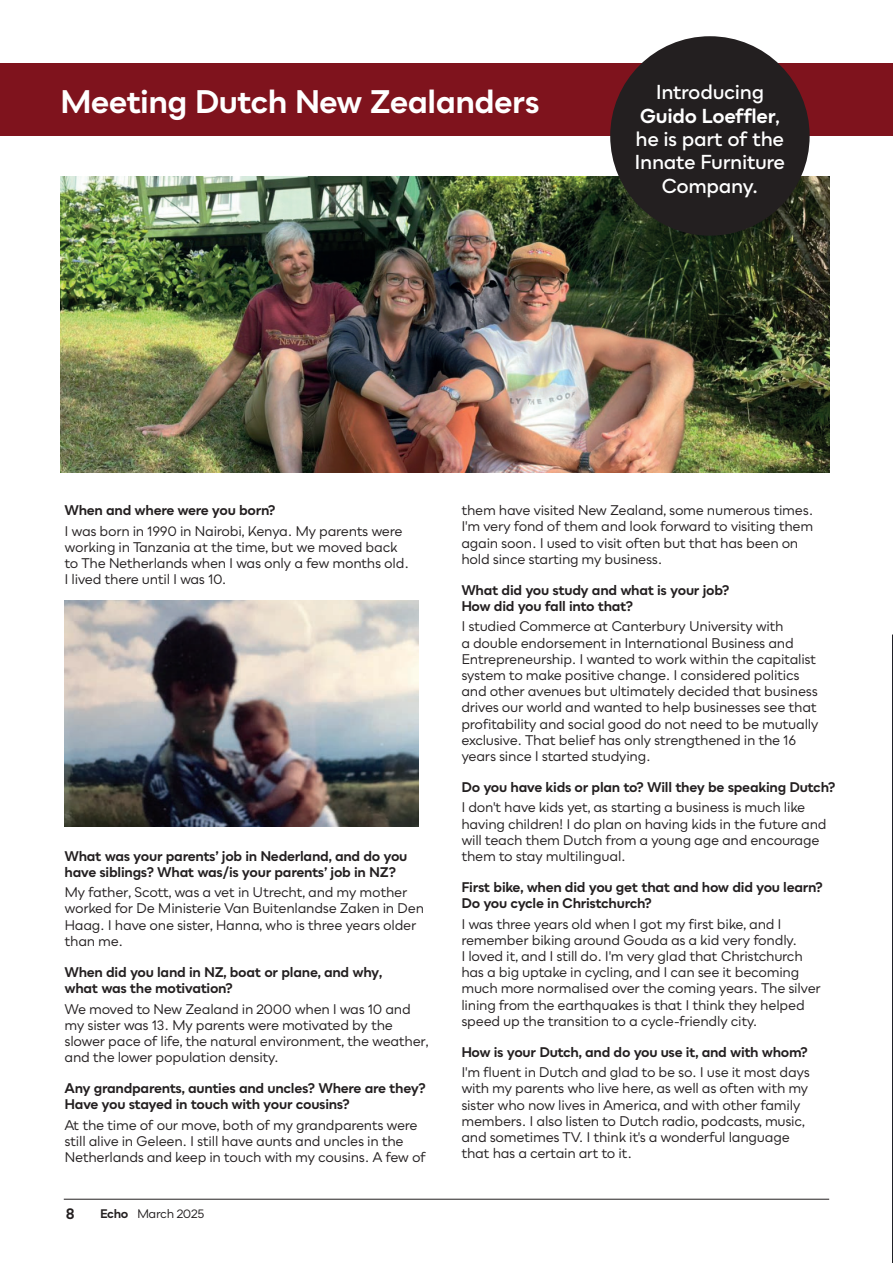
<style>
.page{position:relative;width:893px;height:1263px;background:#fff}
.page>*{position:absolute;margin:0;border:0;box-sizing:border-box;transform-origin:0 0}
.t1{font:700 31.5px "Bozon";letter-spacing:-.02em;color:#fff}
.t2{font:600 19.5px/23.4px "Bozon";letter-spacing:-.02em;color:#fff;text-align:center}
.t3{font:700 15px "Bozon";color:#231f20}
.t4{font:13.5px/16.2px "Bozon";letter-spacing:-.02em;color:#231f20}
.t5{font:700 13.5px/16.2px "Bozon";letter-spacing:-.02em;color:#231f20}
.t6{font:12px "Bozon";letter-spacing:-.025em;color:#231f20}
.s1{font-weight:700}
</style>
<div class="page">
<img style="left:60px;top:177px;width:769px;height:295px">
<div style="left:0;top:64px;width:893px;height:72px;background:#7f131d"></div>
<img style="left:65px;top:600px;width:353px;height:227px">
<div style="left:610px;top:36px;width:200px;height:200px;background:#231f20;border-radius:50%"></div>
<svg style="left:892px;top:634px;width:1px;height:629px"></svg>
<hr style="left:64px;top:1199px;width:765px;height:1px;background:#231f20">
<h1 class="t1" style="left:60px;top:81px;width:481px">Meeting Dutch New Zealanders</h1>
<h2 class="t2" style="left:635px;top:80px;width:152px">Introducing<br><span class="s1">Guido Loeffler</span>, he is part of the<br>Innate Furniture<br>Company.</h2>
<p class="t5" style="left:65px;top:502px;width:213px">When and where were you born?</p>
<p class="t4" style="left:65px;top:522px;width:346px">I was born in 1990 in Nairobi, Kenya. My parents were working in Tanzania at the time, but we moved back to The Netherlands when I was only a few months old.<br>I lived there until I was 10.</p>
<p class="t5" style="left:65px;top:848px;width:344px">What was your parents’ job in Nederland, and do you have siblings? What was/is your parents’ job in NZ?</p>
<p class="t4" style="left:65px;top:884px;width:361px">My father, Scott, was a vet in Utrecht, and my mother worked for De Ministerie Van Buitenlandse Zaken in Den Haag. I have one sister, Hanna, who is three years older than me.</p>
<p class="t5" style="left:65px;top:964px;width:319px">When did you land in NZ, boat or plane, and why, what was the motivation?</p>
<p class="t4" style="left:65px;top:1000px;width:366px">We moved to New Zealand in 2000 when I was 10 and my sister was 13. My parents were motivated by the slower pace of life, the natural environment, the weather, and the lower population density.</p>
<p class="t5" style="left:65px;top:1080px;width:363px">Any grandparents, aunties and uncles? Where are they?<br>Have you stayed in touch with your cousins?</p>
<p class="t4" style="left:65px;top:1116px;width:363px">At the time of our move, both of my grandparents were still alive in Geleen. I still have aunts and uncles in the<br>Netherlands and keep in touch with my cousins. A few of</p>
<p class="t3" style="left:66px;top:1203px;width:10px">8</p>
<p class="t6" style="left:100px;top:1205px;width:106px"><span class="s1">Echo</span> March 2025</p>
<p class="t4" style="left:461px;top:502px;width:354px">them have visited New Zealand, some numerous times.<br>I'm very fond of them and look forward to visiting them again soon. I used to visit often but that has been on hold since starting my business.</p>
<p class="t5" style="left:461px;top:582px;width:270px">What did you study and what is your job?<br>How did you fall into that?</p>
<p class="t4" style="left:461px;top:618px;width:359px">I studied Commerce at Canterbury University with<br>a double endorsement in International Business and Entrepreneurship. I wanted to work within the capitalist system to make positive change. I considered politics and other avenues but ultimately decided that business drives our world and wanted to help businesses see that profitability and social good do not need to be mutually exclusive. That belief has only strengthened in the 16 years since I started studying.</p>
<p class="t5" style="left:461px;top:779px;width:376px">Do you have kids or plan to? Will they be speaking Dutch?</p>
<p class="t4" style="left:461px;top:799px;width:367px">I don't have kids yet, as starting a business is much like having children! I do plan on having kids in the future and will teach them Dutch from a young age and encourage them to stay multilingual.</p>
<p class="t5" style="left:461px;top:879px;width:363px">First bike, when did you get that and how did you learn?<br>Do you cycle in Christchurch?</p>
<p class="t4" style="left:461px;top:915px;width:361px">I was three years old when I got my first bike, and I remember biking around Gouda as a kid very fondly.<br>I loved it, and I still do. I'm very glad that Christchurch has a big uptake in cycling, and I can see it becoming much more normalised over the coming years. The silver lining from the earthquakes is that I think they helped speed up the transition to a cycle-friendly city.</p>
<p class="t5" style="left:461px;top:1044px;width:348px">How is your Dutch, and do you use it, and with whom?</p>
<p class="t4" style="left:461px;top:1064px;width:350px">I'm fluent in Dutch and glad to be so. I use it most days with my parents who live here, as well as often with my sister who now lives in America, and with other family members. I also listen to Dutch radio, podcasts, music, and sometimes TV. I think it's a wonderful language that has a certain art to it.</p>
</div>
